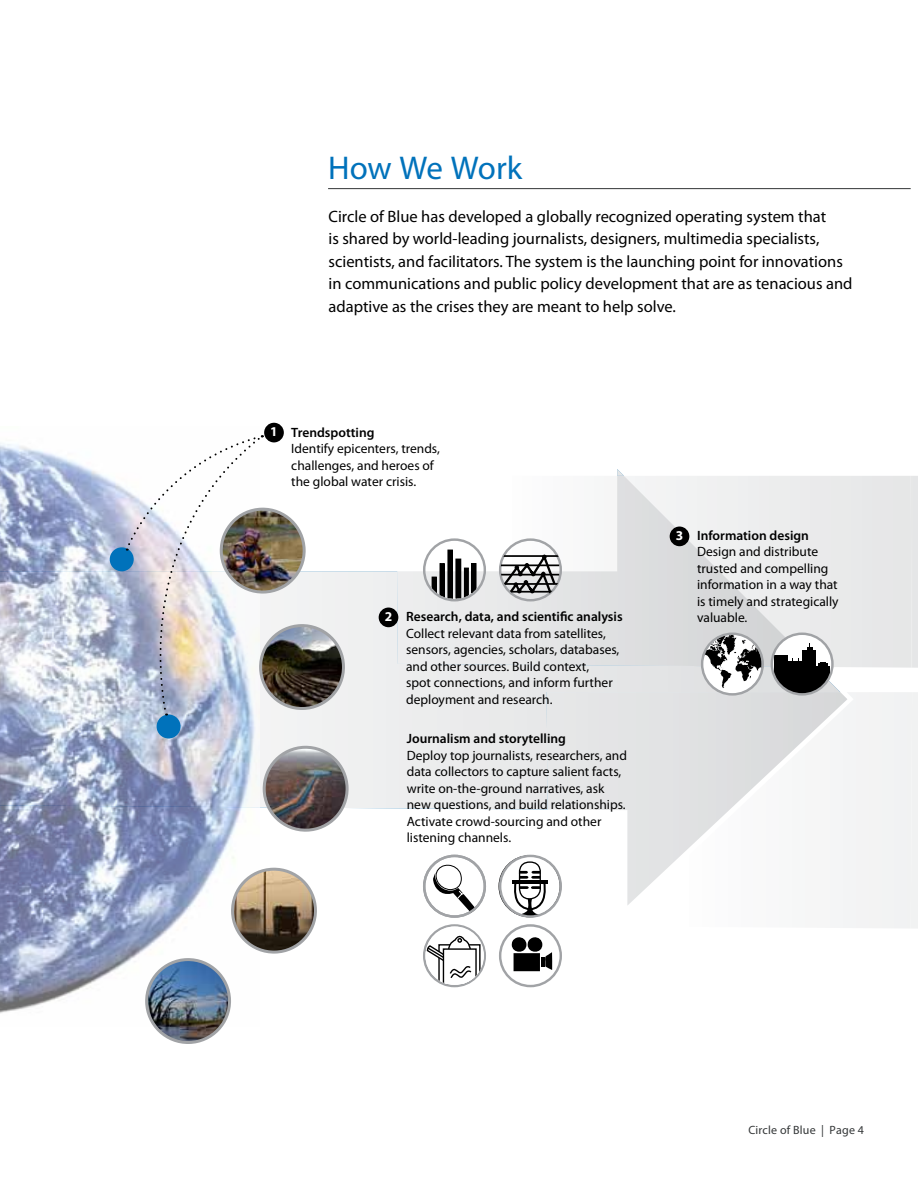
<style>
.page{position:relative;width:918px;height:1188px;background:#fff}
.page>*{position:absolute;margin:0;border:0;box-sizing:border-box;transform-origin:0 0}
.t1{font:33px "Myriad Pro";letter-spacing:-.005em;color:#0072bb}
.t2{font:16.5px/22.5px "Myriad Pro";color:#000}
.t3{font:13.5px/16.5px "Myriad Pro";color:#000}
.t4{font:600 13.5px "Myriad Pro";color:#000}
.t5{font:700 13.5px "Myriad Pro";color:#fff}
.t6{font:12px "Myriad Pro";letter-spacing:.015em;color:#333637}
.s1{font-weight:700;color:#fff}
.s2{font-weight:600}
</style>
<div class="page">
<div style="left:840px;top:476px;width:71px;height:192px;background:#e7e7e8"></div>
<div style="left:830px;top:692px;width:81px;height:236px;background:#f3f3f3"></div>
<svg style="left:260px;top:469px;width:580px;height:341px"></svg>
<img style="left:397px;top:476px;width:418px;height:191px">
<img style="left:547px;top:692px;width:300px;height:214px">
<svg style="left:911px;top:476px;width:7px;height:452px"></svg>
<img style="left:0;top:443px;width:260px;height:571px">
<div style="left:110px;top:547px;width:24px;height:24px;background:#0072bb;border-radius:50%"></div>
<div style="left:264px;top:423px;width:20px;height:19px;background:#000;border-radius:50%"></div>
<div style="left:379px;top:608px;width:19px;height:19px;background:#000;border-radius:50%"></div>
<div style="left:670px;top:527px;width:19px;height:19px;background:#000;border-radius:50%"></div>
<hr style="left:328px;top:188px;width:583px;height:1px;background:#333637">
<div style="left:157px;top:715px;width:24px;height:24px;background:#0072bb;border-radius:50%"></div>
<img style="left:264px;top:744px;width:86px;height:88px">
<img style="left:126px;top:435px;width:221px;height:280px">
<img style="left:146px;top:866px;width:171px;height:178px">
<svg style="left:434px;top:579px;width:1px;height:16px"></svg>
<div style="left:432px;top:577px;width:5px;height:20px;border:1px solid #000"></div>
<svg style="left:440px;top:550px;width:21px;height:48px"></svg>
<hr style="left:465px;top:568px;width:3px;height:30px;background:#000">
<div style="left:464px;top:568px;width:5px;height:30px;border:1px solid #000"></div>
<hr style="left:472px;top:564px;width:4px;height:29px;background:#000">
<div style="left:471px;top:563px;width:6px;height:30px;border:1px solid #000"></div>
<div style="left:423px;top:538px;width:63px;height:63px;border:2px solid #a1a3a6;border-radius:50%"></div>
<div style="left:499px;top:538px;width:63px;height:63px;border:2px solid #a1a3a6;border-radius:50%"></div>
<svg style="left:501px;top:552px;width:58px;height:47px"></svg>
<div style="left:423px;top:924px;width:63px;height:63px;border:2px solid #a1a3a6;border-radius:50%"></div>
<div style="left:425px;top:926px;width:59px;height:59px;background:#fff;border-radius:50%"></div>
<svg style="left:426px;top:932px;width:55px;height:52px"></svg>
<svg style="left:500px;top:925px;width:61px;height:61px"></svg>
<div style="left:499px;top:924px;width:63px;height:63px;border:2px solid #a1a3a6;border-radius:50%"></div>
<svg style="left:512px;top:937px;width:40px;height:34px"></svg>
<svg style="left:499px;top:856px;width:61px;height:61px"></svg>
<svg style="left:513px;top:861px;width:33px;height:56px"></svg>
<hr style="left:512px;top:880px;width:36px;height:4px;background:#000">
<div style="left:499px;top:855px;width:63px;height:63px;border:2px solid #a1a3a6;border-radius:50%"></div>
<svg style="left:424px;top:856px;width:61px;height:61px"></svg>
<svg style="left:433px;top:864px;width:44px;height:51px"></svg>
<div style="left:423px;top:855px;width:63px;height:63px;border:2px solid #a1a3a6;border-radius:50%"></div>
<svg style="left:703px;top:635px;width:60px;height:59px"></svg>
<div style="left:701px;top:633px;width:63px;height:63px;border:2px solid #a1a3a6;border-radius:50%"></div>
<div style="left:772px;top:634px;width:60px;height:60px;background:#fff;border-radius:50%"></div>
<div style="left:788px;top:661px;width:14px;height:33px;background:#000"></div>
<div style="left:803px;top:650px;width:13px;height:44px;background:#000"></div>
<svg style="left:816px;top:666px;width:14px;height:28px"></svg>
<svg style="left:774px;top:655px;width:14px;height:34px"></svg>
<svg style="left:807px;top:643px;width:5px;height:7px"></svg>
<svg style="left:819px;top:663px;width:9px;height:3px"></svg>
<div style="left:781px;top:677px;width:33px;height:17px;background:#000"></div>
<div style="left:771px;top:633px;width:63px;height:63px;border:2px solid #a1a3a6;border-radius:50%"></div>
<h1 class="t1" style="left:328px;top:147px;width:196px">How We Work</h1>
<p class="t2" style="left:329px;top:205px;width:525px">Circle of Blue has developed a globally recognized operating system that<br>is shared by world-leading journalists, designers, multimedia specialists, scientists, and facilitators. The system is the launching point for innovations in communications and public policy development that are as tenacious and adaptive as the crises they are meant to help solve.</p>
<p class="t5" style="left:270px;top:423px;width:9px">1</p>
<p class="t4" style="left:291px;top:424px;width:85px">Trendspotting</p>
<p class="t3" style="left:291px;top:440px;width:150px">Identify epicenters, trends, challenges, and heroes of the global water crisis.</p>
<p class="t3" style="left:406px;top:608px;width:218px;text-indent:-21px"><span class="s1">2</span> <span class="s2">Research, data, and scientific analysis </span>Collect relevant data from satellites, sensors, agencies, scholars, databases, and other sources. Build context,<br>spot connections, and inform further deployment and research.</p>
<p class="t4" style="left:407px;top:730px;width:161px">Journalism and storytelling</p>
<p class="t3" style="left:407px;top:747px;width:222px">Deploy top journalists, researchers, and data collectors to capture salient facts, write on-the-ground narratives, ask new questions, and build relationships.<br>Activate crowd-sourcing and other listening channels.</p>
<p class="t5" style="left:676px;top:527px;width:9px">3</p>
<p class="t4" style="left:697px;top:527px;width:113px">Information design</p>
<p class="t3" style="left:697px;top:543px;width:143px">Design and distribute trusted and compelling information in a way that is timely and strategically valuable.</p>
<p class="t6" style="left:748px;top:1123px;width:117px">Circle of Blue | Page 4</p>
</div>
